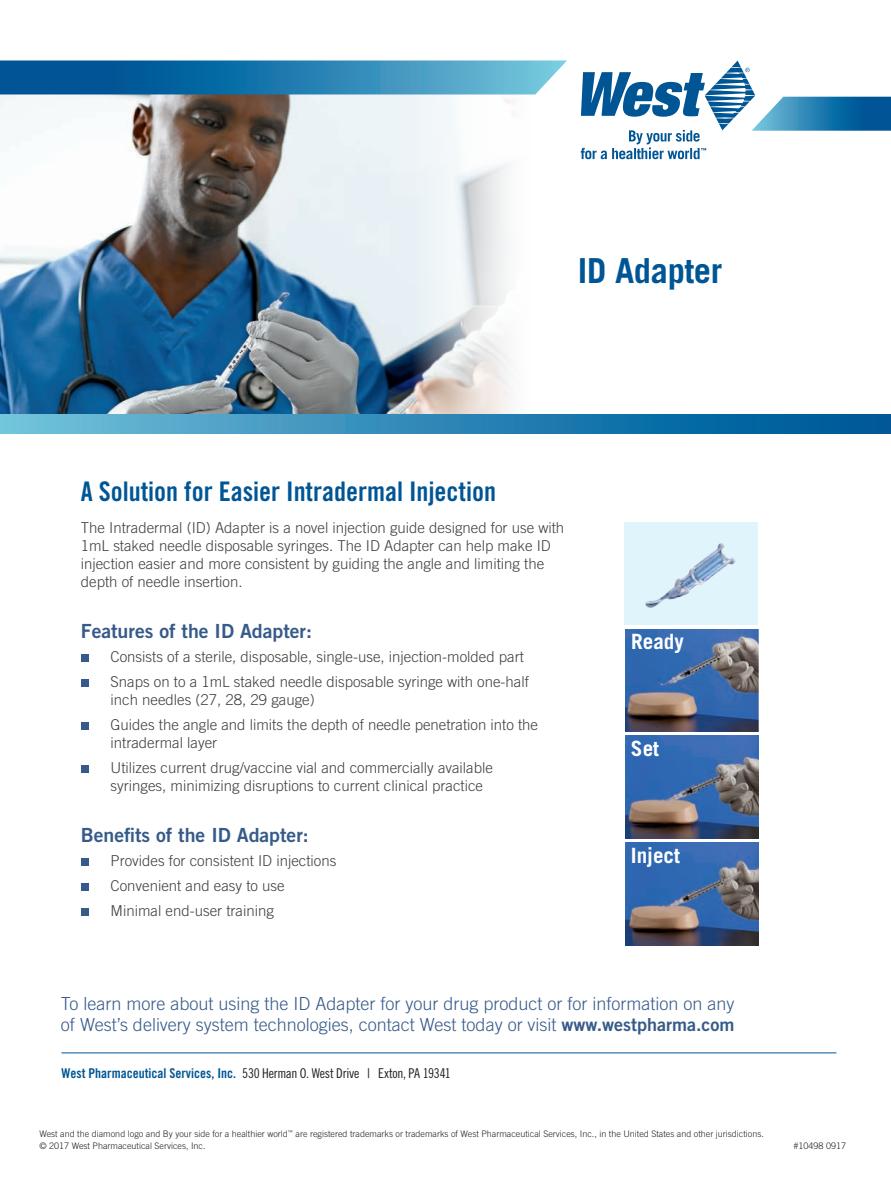
<style>
.page{position:relative;width:891px;height:1188px;background:#fff}
.page>*{position:absolute;margin:0;border:0;box-sizing:border-box;transform-origin:0 0}
.t1{font:700 34.5px "Trade Gothic LT Std";letter-spacing:-.01em;color:#005595}
.t2{font:27px "Trade Gothic LT Std Bd Cn 20";color:#005595}
.t3{font:700 21.15px "Trade Gothic LT Std";color:#fff}
.t4{font:19.5px "Trade Gothic LT Std Bd 2";color:#365a89}
.t5{font:300 18px "Trade Gothic LT Std";color:#365a89}
.t6{font:300 15px/18px "Trade Gothic LT Std";color:#3e3e3f}
.t7{font:13.5px "Trade Gothic LT Std Cn 18";letter-spacing:-.015em;color:#231f20}
.t8{font:300 9px "Trade Gothic LT Std";color:#231f20}
.s1{font-family:"Trade Gothic LT Std Bd 2";font-weight:400}
.s2{font-family:"Trade Gothic LT Std Bd Cn 20";color:#005595}
</style>
<div class="page">
<img style="left:0;top:94px;width:536px;height:320px">
<div style="left:0;top:414px;width:891px;height:19px;background:linear-gradient(to right,#71c0d9,#005195)"></div>
<svg style="left:0;top:60px;width:567px;height:34px;background:#2f83b3"></svg>
<svg style="left:581px;top:61px;width:310px;height:98px"></svg>
<div style="left:81px;top:654px;width:8px;height:8px;background:#365a89"></div>
<div style="left:81px;top:679px;width:8px;height:8px;background:#365a89"></div>
<div style="left:81px;top:722px;width:8px;height:8px;background:#365a89"></div>
<div style="left:81px;top:765px;width:8px;height:8px;background:#365a89"></div>
<div style="left:81px;top:858px;width:8px;height:8px;background:#365a89"></div>
<div style="left:81px;top:883px;width:8px;height:8px;background:#365a89"></div>
<div style="left:81px;top:908px;width:8px;height:8px;background:#365a89"></div>
<img style="left:624px;top:522px;width:135px;height:116px">
<img style="left:625px;top:629px;width:133px;height:102px">
<img style="left:625px;top:736px;width:133px;height:102px">
<img style="left:625px;top:843px;width:133px;height:102px">
<hr style="left:62px;top:1053px;width:774px;height:1px;background:#005595">
<p class="t1" style="left:578px;top:250px;width:146px">ID Adapter</p>
<p class="t2" style="left:81px;top:475px;width:417px">A Solution for Easier Intradermal Injection</p>
<p class="t6" style="left:81px;top:518px;width:485px">The Intradermal (ID) Adapter is a novel injection guide designed for use with 1mL staked needle disposable syringes. The ID Adapter can help make ID injection easier and more consistent by guiding the angle and limiting the depth of needle insertion.</p>
<p class="t4" style="left:81px;top:619px;width:233px">Features of the ID Adapter:</p>
<p class="t6" style="left:111px;top:648px;width:415px">Consists of a sterile, disposable, single-use, injection-molded part</p>
<p class="t6" style="left:111px;top:673px;width:420px">Snaps on to a 1mL staked needle disposable syringe with one-half inch needles (27, 28, 29 gauge)</p>
<p class="t6" style="left:111px;top:715px;width:429px">Guides the angle and limits the depth of needle penetration into the intradermal layer</p>
<p class="t6" style="left:111px;top:758px;width:384px">Utilizes current drug/vaccine vial and commercially available syringes, minimizing disruptions to current clinical practice</p>
<p class="t4" style="left:81px;top:823px;width:229px">Benefits of the ID Adapter:</p>
<p class="t6" style="left:111px;top:852px;width:227px">Provides for consistent ID injections</p>
<p class="t6" style="left:111px;top:877px;width:176px">Convenient and easy to use</p>
<p class="t6" style="left:111px;top:901px;width:165px">Minimal end-user training</p>
<p class="t3" style="left:631px;top:629px;width:54px">Ready</p>
<p class="t3" style="left:631px;top:736px;width:30px">Set</p>
<p class="t3" style="left:631px;top:843px;width:51px">Inject</p>
<p class="t5" style="left:61px;top:992px;width:675px">To learn more about using the ID Adapter for your drug product or for information on any</p>
<p class="t5" style="left:61px;top:1014px;width:675px">of West’s delivery system technologies, contact West today or visit <span class="s1">www.westpharma.com</span></p>
<p class="t7" style="left:62px;top:1065px;width:391px"><span class="s2">West Pharmaceutical Services, Inc.</span> 530 Herman O. West Drive | Exton, PA 19341</p>
<p class="t8" style="left:39px;top:1129px;width:726px">West and the diamond logo and By your side for a healthier world<sup>™</sup> are registered trademarks or trademarks of West Pharmaceutical Services, Inc., in the United States and other jurisdictions.</p>
<p class="t8" style="left:39px;top:1141px;width:168px">© 2017 West Pharmaceutical Services, Inc.</p>
<p class="t8" style="left:794px;top:1141px;width:54px">#10498 0917</p>
</div>
